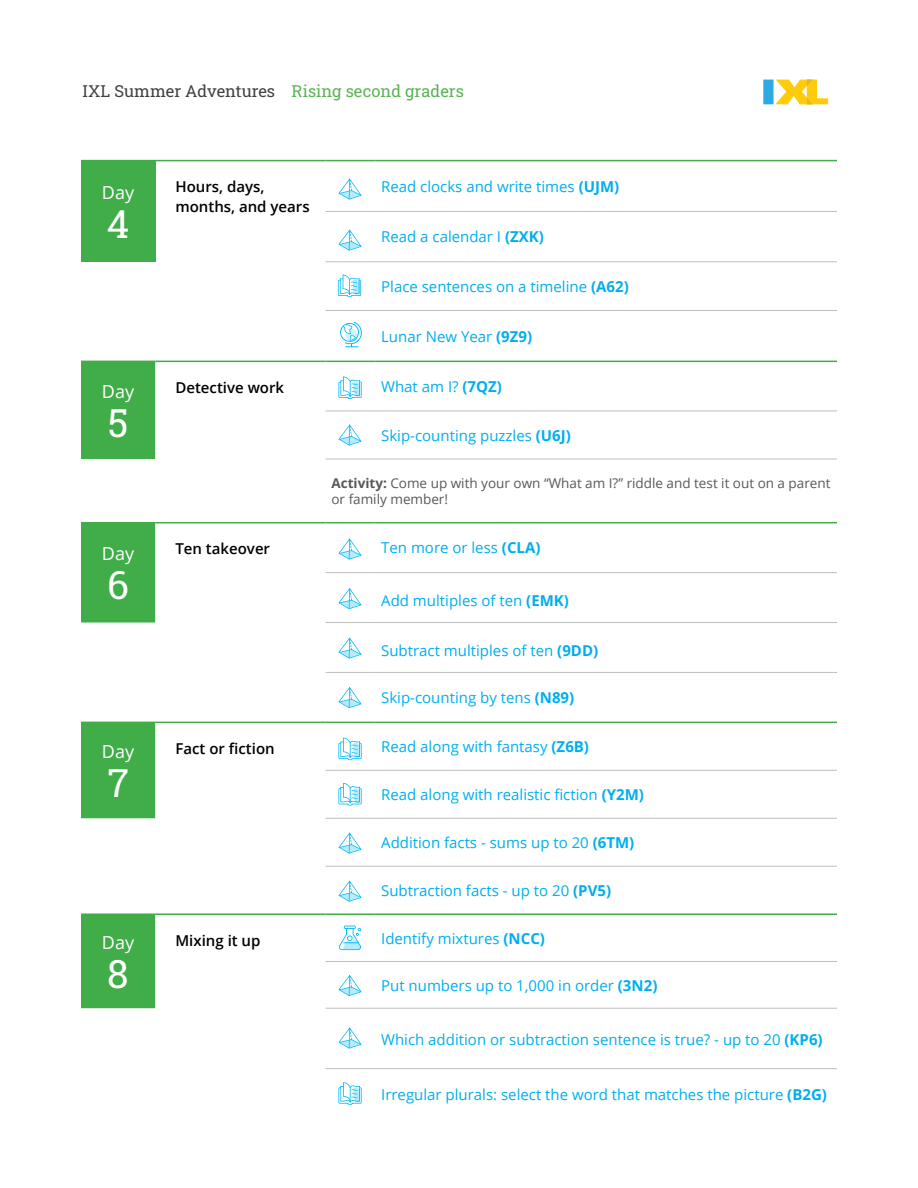
<style>
.page{position:relative;width:918px;height:1188px;background:#fff}
.page>*{position:absolute;margin:0;border:0;box-sizing:border-box;transform-origin:0 0}
.t1{font:39px "Roboto Slab";color:#fff}
.t2{font:18px "Open Sans";color:#fff}
.t3{font:16.5px "Roboto Slab";color:#414042}
.t4{font:15px "Open Sans";color:#00aeef}
.t5{font:600 15px/19.5px "Open Sans";color:#000}
.t6{font:13.5px/16.2px "Open Sans";color:#58595b}
.s1{color:#5bb355}
.s2{font-weight:700}
</style>
<div class="page">
<div style="left:763px;top:80px;width:11px;height:24px;background:#2cabe2"></div>
<svg style="left:775px;top:80px;width:53px;height:24px"></svg>
<div style="left:81px;top:161px;width:74px;height:101px;background:#41ad49"></div>
<hr style="left:81px;top:160px;width:74px;height:1px;background:#41ad49">
<hr style="left:155px;top:160px;width:171px;height:1px;background:#41ad49">
<hr style="left:326px;top:160px;width:49px;height:1px;background:#41ad49">
<hr style="left:375px;top:160px;width:462px;height:1px;background:#41ad49">
<hr style="left:326px;top:211px;width:49px;height:1px;background:#bcbec0">
<hr style="left:375px;top:211px;width:462px;height:1px;background:#bcbec0">
<hr style="left:326px;top:262px;width:49px;height:1px;background:#bcbec0">
<hr style="left:375px;top:262px;width:462px;height:1px;background:#bcbec0">
<svg style="left:81px;top:362px;width:74px;height:646px;fill:#41ad49"></svg>
<hr style="left:81px;top:361px;width:74px;height:1px;background:#41ad49">
<hr style="left:326px;top:361px;width:49px;height:1px;background:#41ad49">
<hr style="left:375px;top:361px;width:462px;height:1px;background:#41ad49">
<hr style="left:81px;top:522px;width:74px;height:1px;background:#41ad49">
<hr style="left:326px;top:522px;width:49px;height:1px;background:#41ad49">
<hr style="left:375px;top:522px;width:462px;height:1px;background:#41ad49">
<hr style="left:81px;top:722px;width:74px;height:1px;background:#41ad49">
<hr style="left:326px;top:722px;width:49px;height:1px;background:#41ad49">
<hr style="left:375px;top:722px;width:462px;height:1px;background:#41ad49">
<hr style="left:81px;top:913px;width:74px;height:2px;background:#41ad49">
<hr style="left:326px;top:913px;width:49px;height:2px;background:#41ad49">
<hr style="left:375px;top:913px;width:462px;height:2px;background:#41ad49">
<hr style="left:155px;top:522px;width:171px;height:1px;background:#41ad49">
<hr style="left:155px;top:722px;width:171px;height:1px;background:#41ad49">
<hr style="left:155px;top:913px;width:171px;height:2px;background:#41ad49">
<hr style="left:155px;top:361px;width:171px;height:1px;background:#41ad49">
<hr style="left:326px;top:310px;width:49px;height:1px;background:#bcbec0">
<hr style="left:375px;top:310px;width:462px;height:1px;background:#bcbec0">
<hr style="left:326px;top:411px;width:49px;height:1px;background:#bcbec0">
<hr style="left:375px;top:411px;width:462px;height:1px;background:#bcbec0">
<hr style="left:326px;top:459px;width:49px;height:1px;background:#bcbec0">
<hr style="left:375px;top:459px;width:462px;height:1px;background:#bcbec0">
<hr style="left:326px;top:572px;width:49px;height:1px;background:#bcbec0">
<hr style="left:375px;top:572px;width:462px;height:1px;background:#bcbec0">
<hr style="left:326px;top:622px;width:49px;height:1px;background:#bcbec0">
<hr style="left:375px;top:622px;width:462px;height:1px;background:#bcbec0">
<hr style="left:326px;top:672px;width:49px;height:1px;background:#bcbec0">
<hr style="left:375px;top:672px;width:462px;height:1px;background:#bcbec0">
<hr style="left:326px;top:770px;width:49px;height:1px;background:#bcbec0">
<hr style="left:375px;top:770px;width:462px;height:1px;background:#bcbec0">
<hr style="left:326px;top:818px;width:49px;height:1px;background:#bcbec0">
<hr style="left:375px;top:818px;width:462px;height:1px;background:#bcbec0">
<hr style="left:326px;top:866px;width:49px;height:1px;background:#bcbec0">
<hr style="left:375px;top:866px;width:462px;height:1px;background:#bcbec0">
<hr style="left:326px;top:961px;width:49px;height:1px;background:#bcbec0">
<hr style="left:375px;top:961px;width:462px;height:1px;background:#bcbec0">
<hr style="left:326px;top:1008px;width:49px;height:1px;background:#bcbec0">
<hr style="left:375px;top:1008px;width:462px;height:1px;background:#bcbec0">
<hr style="left:326px;top:1068px;width:49px;height:1px;background:#bcbec0">
<hr style="left:375px;top:1068px;width:462px;height:1px;background:#bcbec0">
<svg style="left:338px;top:178px;width:24px;height:22px"></svg>
<svg style="left:338px;top:230px;width:24px;height:21px"></svg>
<svg style="left:338px;top:424px;width:24px;height:22px"></svg>
<svg style="left:338px;top:538px;width:24px;height:22px"></svg>
<svg style="left:338px;top:588px;width:24px;height:21px"></svg>
<svg style="left:338px;top:637px;width:24px;height:22px"></svg>
<svg style="left:338px;top:832px;width:24px;height:22px"></svg>
<svg style="left:338px;top:975px;width:24px;height:21px"></svg>
<svg style="left:338px;top:687px;width:24px;height:21px"></svg>
<svg style="left:338px;top:881px;width:24px;height:21px"></svg>
<svg style="left:338px;top:1027px;width:24px;height:22px"></svg>
<svg style="left:338px;top:1082px;width:24px;height:23px"></svg>
<svg style="left:338px;top:738px;width:24px;height:22px"></svg>
<svg style="left:338px;top:783px;width:24px;height:23px"></svg>
<svg style="left:338px;top:275px;width:23px;height:22px"></svg>
<svg style="left:338px;top:376px;width:24px;height:23px"></svg>
<svg style="left:340px;top:322px;width:22px;height:25px"></svg>
<svg style="left:339px;top:926px;width:23px;height:24px"></svg>
<p class="t3" style="left:82px;top:80px;width:383px">IXL Summer Adventures <span class="s1">Rising second graders</span></p>
<p class="t2" style="left:102px;top:180px;width:34px">Day</p>
<h1 class="t1" style="left:107px;top:197px;width:24px">4</h1>
<p class="t5" style="left:175px;top:177px;width:136px">Hours, days, months, and years</p>
<p class="t4" style="left:381px;top:176px;width:240px">Read clocks and write times <span class="s2">(UJM)</span></p>
<p class="t4" style="left:381px;top:227px;width:164px">Read a calendar I <span class="s2">(ZXK)</span></p>
<p class="t4" style="left:381px;top:276px;width:249px">Place sentences on a timeline <span class="s2">(A62)</span></p>
<p class="t4" style="left:381px;top:326px;width:153px">Lunar New Year <span class="s2">(9Z9)</span></p>
<p class="t2" style="left:102px;top:379px;width:34px">Day</p>
<h1 class="t1" style="left:108px;top:396px;width:22px">5</h1>
<p class="t5" style="left:175px;top:378px;width:110px">Detective work</p>
<p class="t4" style="left:381px;top:376px;width:122px">What am I? <span class="s2">(7QZ)</span></p>
<p class="t4" style="left:381px;top:425px;width:191px">Skip-counting puzzles <span class="s2">(U6J)</span></p>
<p class="t6" style="left:332px;top:475px;width:501px"><span class="s2">Activity:</span> Come up with your own “What am I?” riddle and test it out on a parent or family member!</p>
<p class="t2" style="left:102px;top:541px;width:34px">Day</p>
<h1 class="t1" style="left:107px;top:558px;width:23px">6</h1>
<p class="t5" style="left:175px;top:539px;width:96px">Ten takeover</p>
<p class="t4" style="left:381px;top:538px;width:161px">Ten more or less <span class="s2">(CLA)</span></p>
<p class="t4" style="left:381px;top:590px;width:189px">Add multiples of ten <span class="s2">(EMK)</span></p>
<p class="t4" style="left:381px;top:640px;width:219px">Subtract multiples of ten <span class="s2">(9DD)</span></p>
<p class="t4" style="left:381px;top:687px;width:195px">Skip-counting by tens <span class="s2">(N89)</span></p>
<p class="t2" style="left:102px;top:739px;width:34px">Day</p>
<h1 class="t1" style="left:107px;top:756px;width:23px">7</h1>
<p class="t5" style="left:175px;top:739px;width:101px">Fact or fiction</p>
<p class="t4" style="left:381px;top:736px;width:209px">Read along with fantasy <span class="s2">(Z6B)</span></p>
<p class="t4" style="left:381px;top:784px;width:264px">Read along with realistic fiction <span class="s2">(Y2M)</span></p>
<p class="t4" style="left:381px;top:832px;width:255px">Addition facts - sums up to 20 <span class="s2">(6TM)</span></p>
<p class="t4" style="left:381px;top:880px;width:231px">Subtraction facts - up to 20 <span class="s2">(PV5)</span></p>
<p class="t2" style="left:102px;top:930px;width:34px">Day</p>
<h1 class="t1" style="left:107px;top:947px;width:23px">8</h1>
<p class="t5" style="left:175px;top:930px;width:87px">Mixing it up</p>
<p class="t4" style="left:381px;top:928px;width:165px">Identify mixtures <span class="s2">(NCC)</span></p>
<p class="t4" style="left:381px;top:975px;width:278px">Put numbers up to 1,000 in order <span class="s2">(3N2)</span></p>
<p class="t4" style="left:381px;top:1029px;width:443px">Which addition or subtraction sentence is true? - up to 20 <span class="s2">(KP6)</span></p>
<p class="t4" style="left:381px;top:1084px;width:447px">Irregular plurals: select the word that matches the picture <span class="s2">(B2G)</span></p>
</div>
